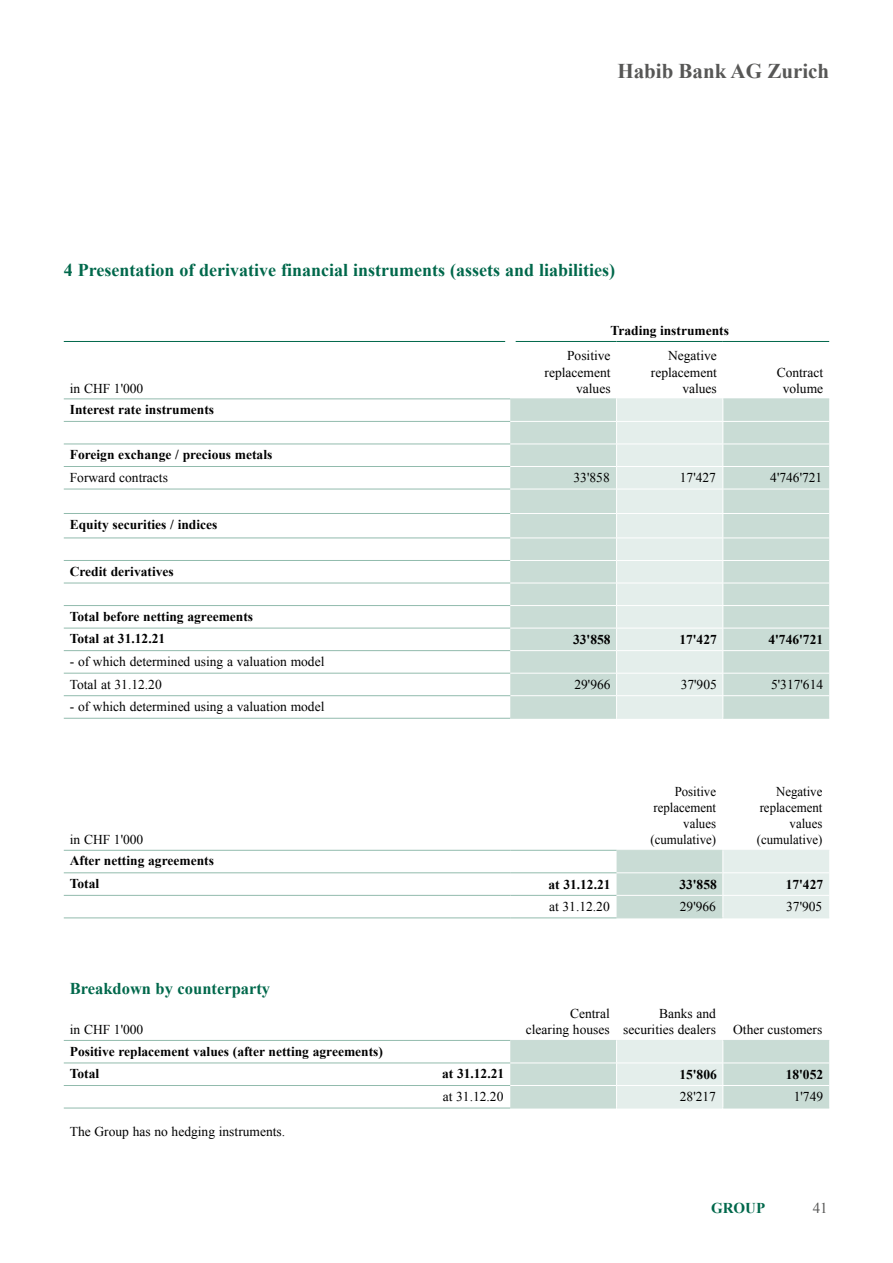
<style>
.page{position:relative;width:893px;height:1263px;background:#fff}
.page>*{position:absolute;margin:0;border:0;box-sizing:border-box;transform-origin:0 0}
.t1{font:700 21px "Times New Roman";color:#575756}
.t2{font:700 18px "Times New Roman";color:#00684b}
.t3{font:700 16.5px "Times New Roman";color:#00684b}
.t4{font:700 15px "Times New Roman";color:#00684b}
.t5{font:15px "Times New Roman";color:#575756}
.t6{font:13.5px/16.2px "Times New Roman";color:#000;text-align:right}
.t7{font:700 13.5px/22.5px "Times New Roman";color:#000}
.t8{font:13.5px/16.2px "Times New Roman";color:#000;text-align:right;scale:.95 1}
</style>
<div class="page">
<hr style="left:64px;top:341px;width:446px;height:1px;background:#00684b">
<hr style="left:64px;top:398px;width:446px;height:1px;background:#92bbad">
<hr style="left:64px;top:421px;width:446px;height:1px;background:#92bbad">
<hr style="left:64px;top:444px;width:446px;height:1px;background:#92bbad">
<hr style="left:64px;top:466px;width:446px;height:1px;background:#92bbad">
<hr style="left:64px;top:489px;width:446px;height:1px;background:#92bbad">
<hr style="left:64px;top:513px;width:446px;height:1px;background:#92bbad">
<hr style="left:64px;top:537px;width:446px;height:1px;background:#92bbad">
<hr style="left:64px;top:560px;width:446px;height:1px;background:#92bbad">
<hr style="left:64px;top:583px;width:446px;height:1px;background:#92bbad">
<hr style="left:64px;top:605px;width:446px;height:1px;background:#92bbad">
<hr style="left:64px;top:628px;width:446px;height:1px;background:#92bbad">
<hr style="left:64px;top:650px;width:446px;height:1px;background:#92bbad">
<hr style="left:64px;top:673px;width:446px;height:1px;background:#92bbad">
<hr style="left:64px;top:695px;width:446px;height:1px;background:#92bbad">
<svg style="left:510px;top:341px;width:319px;height:377px"></svg>
<hr style="left:64px;top:718px;width:446px;height:1px;background:#92bbad">
<hr style="left:510px;top:718px;width:106px;height:1px;background:#c9dcd5">
<hr style="left:617px;top:718px;width:105px;height:1px;background:#e4eeeb">
<hr style="left:723px;top:718px;width:106px;height:1px;background:#c9dcd5">
<div style="left:505px;top:330px;width:11px;height:18px;background:#fff"></div>
<hr style="left:64px;top:850px;width:446px;height:1px;background:#92bbad">
<hr style="left:510px;top:850px;width:107px;height:1px;background:#92bbad">
<hr style="left:64px;top:872px;width:446px;height:1px;background:#92bbad">
<hr style="left:510px;top:872px;width:107px;height:1px;background:#92bbad">
<hr style="left:64px;top:895px;width:446px;height:1px;background:#92bbad">
<hr style="left:510px;top:895px;width:107px;height:1px;background:#92bbad">
<hr style="left:64px;top:917px;width:446px;height:1px;background:#92bbad">
<hr style="left:510px;top:917px;width:107px;height:1px;background:#92bbad">
<svg style="left:617px;top:849px;width:212px;height:69px;background:#d8e6e1"></svg>
<hr style="left:617px;top:917px;width:105px;height:1px;background:#c9dcd5">
<hr style="left:723px;top:917px;width:106px;height:1px;background:#e4eeeb">
<hr style="left:64px;top:1040px;width:340px;height:1px;background:#92bbad">
<hr style="left:404px;top:1040px;width:106px;height:1px;background:#92bbad">
<hr style="left:64px;top:1062px;width:340px;height:1px;background:#92bbad">
<hr style="left:64px;top:1085px;width:340px;height:1px;background:#92bbad">
<hr style="left:404px;top:1062px;width:106px;height:1px;background:#92bbad">
<hr style="left:404px;top:1085px;width:106px;height:1px;background:#92bbad">
<hr style="left:64px;top:1108px;width:340px;height:1px;background:#92bbad">
<hr style="left:404px;top:1108px;width:106px;height:1px;background:#92bbad">
<svg style="left:510px;top:1040px;width:319px;height:69px;background:#d3e3dd"></svg>
<hr style="left:723px;top:1108px;width:106px;height:1px;background:#c9dcd5">
<h1 class="t1" style="left:617px;top:56px;width:213px">Habib Bank AG Zurich</h1>
<h2 class="t2" style="left:64px;top:257px;width:553px">4 Presentation of derivative financial instruments (assets and liabilities)</h2>
<p class="t6" style="left:70px;top:380px;width:75px">in CHF 1'000</p>
<p class="t7" style="left:610px;top:319px;width:120px">Trading instruments</p>
<p class="t6" style="left:545px;top:348px;width:67px">Positive replacement values</p>
<p class="t6" style="left:651px;top:348px;width:67px">Negative replacement values</p>
<p class="t6" style="left:777px;top:364px;width:48px;text-align:center">Contract volume</p>
<p class="t7" style="left:70px;top:398px;width:146px">Interest rate instruments</p>
<p class="t7" style="left:70px;top:443px;width:204px">Foreign exchange / precious metals</p>
<p class="t6" style="left:70px;top:469px;width:100px">Forward contracts</p>
<p class="t6" style="left:574px;top:470px;width:38px">33'858</p>
<p class="t6" style="left:680px;top:470px;width:38px">17'427</p>
<p class="t6" style="left:770px;top:470px;width:54px">4'746'721</p>
<p class="t7" style="left:70px;top:512px;width:149px">Equity securities / indices</p>
<p class="t7" style="left:70px;top:559px;width:105px">Credit derivatives</p>
<p class="t7" style="left:70px;top:605px;width:185px">Total before netting agreements<br>Total at 31.12.21</p>
<p class="t7" style="left:573px;top:628px;width:39px">33'858</p>
<p class="t7" style="left:679px;top:628px;width:39px">17'427</p>
<p class="t7" style="left:768px;top:628px;width:56px">4'746'721</p>
<p class="t6" style="left:70px;top:650px;width:256px;line-height:22.5px;text-align:left">- of which determined using a valuation model<br>Total at 31.12.20</p>
<p class="t6" style="left:70px;top:698px;width:256px">- of which determined using a valuation model</p>
<p class="t6" style="left:70px;top:831px;width:75px">in CHF 1'000</p>
<p class="t7" style="left:70px;top:849px;width:146px">After netting agreements<br>Total</p>
<p class="t3" style="left:70px;top:977px;width:202px">Breakdown by counterparty</p>
<p class="t6" style="left:70px;top:1021px;width:75px">in CHF 1'000</p>
<p class="t7" style="left:70px;top:1039px;width:315px">Positive replacement values (after netting agreements)<br>Total</p>
<p class="t6" style="left:70px;top:1123px;width:217px">The Group has no hedging instruments.</p>
<p class="t6" style="left:574px;top:676px;width:38px">29'966</p>
<p class="t6" style="left:681px;top:676px;width:38px">37'905</p>
<p class="t6" style="left:771px;top:676px;width:54px">5'317'614</p>
<p class="t8" style="left:650px;top:783px;width:70px">Positive replacement values (cumulative)</p>
<p class="t8" style="left:757px;top:783px;width:70px">Negative replacement values (cumulative)</p>
<p class="t7" style="left:548px;top:872px;width:64px">at 31.12.21</p>
<p class="t7" style="left:679px;top:872px;width:39px">33'858</p>
<p class="t7" style="left:786px;top:872px;width:39px">17'427</p>
<p class="t6" style="left:549px;top:898px;width:62px">at 31.12.20</p>
<p class="t6" style="left:680px;top:898px;width:38px">29'966</p>
<p class="t6" style="left:786px;top:898px;width:38px">37'905</p>
<p class="t6" style="left:526px;top:1005px;width:85px">Central clearing houses</p>
<p class="t6" style="left:623px;top:1005px;width:94px">Banks and securities dealers</p>
<p class="t6" style="left:733px;top:1021px;width:91px">Other customers</p>
<p class="t7" style="left:442px;top:1062px;width:64px">at 31.12.21</p>
<p class="t7" style="left:679px;top:1063px;width:39px">15'806</p>
<p class="t7" style="left:786px;top:1063px;width:39px">18'052</p>
<p class="t6" style="left:443px;top:1088px;width:62px">at 31.12.20</p>
<p class="t6" style="left:680px;top:1089px;width:38px">28'217</p>
<p class="t6" style="left:794px;top:1089px;width:31px">1'749</p>
<p class="t4" style="left:711px;top:1198px;width:56px">GROUP</p>
<p class="t5" style="left:813px;top:1198px;width:16px">41</p>
</div>
